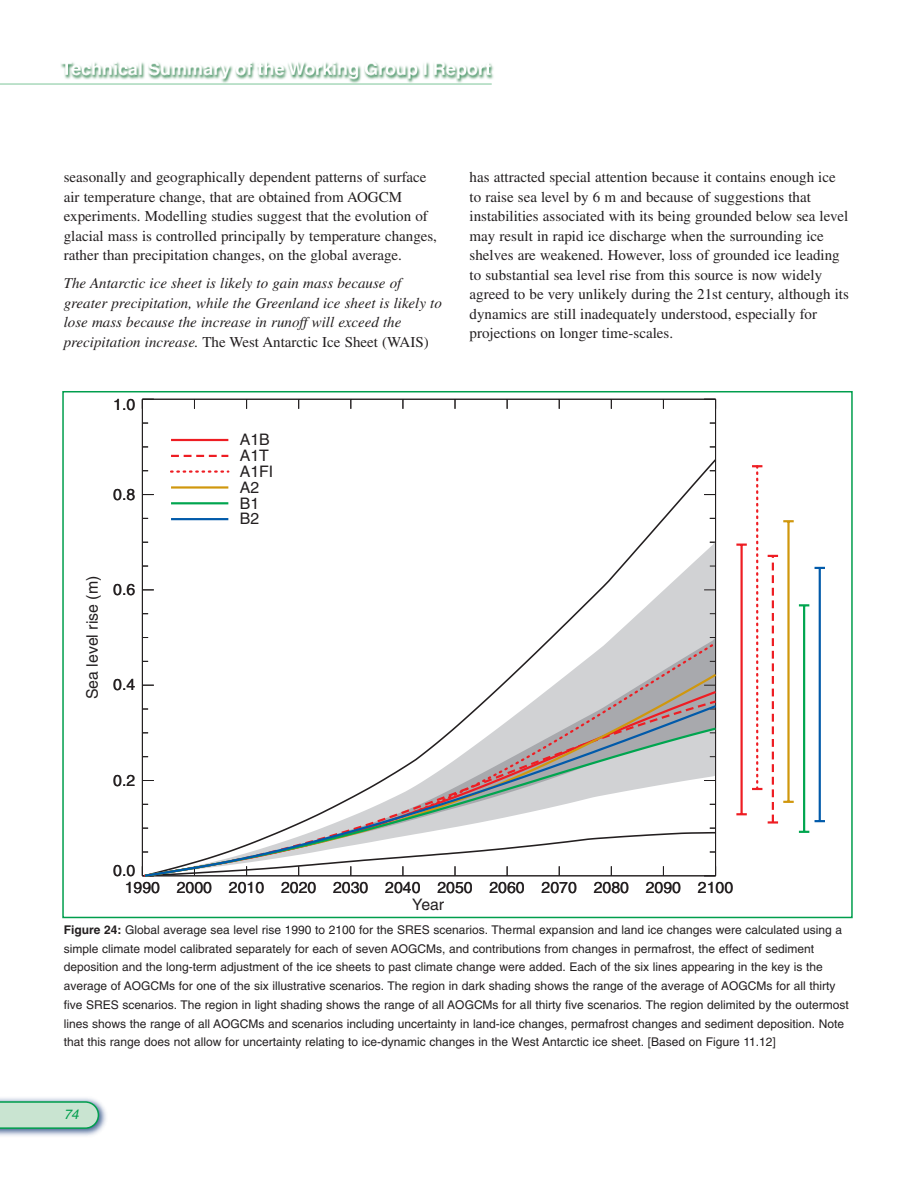
<style>
.page{position:relative;width:918px;height:1188px;background:#fff}
.page>*{position:absolute;margin:0;border:0;box-sizing:border-box;transform-origin:0 0}
.t1{font:15.9px/31.7px "Helvetica";color:#231f20}
.t2{font:15px/19.5px "Times";color:#231f20}
.t3{font:italic 15px/19.5px "Times";color:#231f20}
.t4{font:italic 13.5px "Helvetica";color:#009e4d}
.t5{font:12px/18.8px "Helvetica";color:#231f20}
.s1{font-style:normal}
.s2{font-weight:700}
</style>
<div class="page">
<img style="left:0;top:1098px;width:106px;height:38px">
<svg style="left:0;top:1101px;width:99px;height:28px;background:#b0d9c1"></svg>
<img style="left:56px;top:62px;width:438px;height:22px">
<hr style="left:0;top:84px;width:492px;height:1px;background:#7dc599">
<hr style="left:142px;top:399px;width:574px;height:1px;background:#231f20">
<hr style="left:142px;top:399px;width:1px;height:477px;background:#231f20">
<hr style="left:715px;top:399px;width:1px;height:477px;background:#231f20">
<svg style="left:143px;top:457px;width:574px;height:183px"></svg>
<svg style="left:143px;top:640px;width:574px;height:32px"></svg>
<svg style="left:143px;top:672px;width:574px;height:31px"></svg>
<svg style="left:142px;top:703px;width:575px;height:174px"></svg>
<hr style="left:740px;top:545px;width:3px;height:269px;background:#ee1d23">
<svg style="left:736px;top:813px;width:11px;height:2px"></svg>
<svg style="left:736px;top:465px;width:26px;height:325px"></svg>
<hr style="left:787px;top:521px;width:3px;height:281px;background:#d0970d">
<svg style="left:783px;top:520px;width:11px;height:2px"></svg>
<hr style="left:803px;top:605px;width:2px;height:227px;background:#00a54f">
<svg style="left:799px;top:831px;width:10px;height:2px"></svg>
<svg style="left:768px;top:555px;width:41px;height:269px"></svg>
<hr style="left:819px;top:568px;width:2px;height:253px;background:#015aaa">
<svg style="left:815px;top:820px;width:10px;height:2px"></svg>
<svg style="left:815px;top:567px;width:10px;height:2px"></svg>
<hr style="left:171px;top:439px;width:57px;height:2px;background:#ee1d23">
<svg style="left:171px;top:470px;width:57px;height:3px"></svg>
<svg style="left:171px;top:455px;width:57px;height:2px"></svg>
<hr style="left:171px;top:486px;width:57px;height:3px;background:#d0970d">
<hr style="left:171px;top:502px;width:57px;height:2px;background:#00a54f">
<hr style="left:171px;top:518px;width:57px;height:2px;background:#015aaa">
<p class="t2" style="left:64px;top:169px;width:375px">seasonally and geographically dependent patterns of surface air temperature change, that are obtained from AOGCM experiments. Modelling studies suggest that the evolution of glacial mass is controlled principally by temperature changes, rather than precipitation changes, on the global average.</p>
<p class="t3" style="left:64px;top:275px;width:380px">The Antarctic ice sheet is likely to gain mass because of greater precipitation, while the Greenland ice sheet is likely to lose mass because the increase in runoff will exceed the precipitation increase. <span class="s1">The West Antarctic Ice Sheet (WAIS)</span></p>
<h1 class="t1" style="left:113px;top:390px;width:24px">1.0</h1>
<h1 class="t1" style="left:113px;top:480px;width:24px">0.8</h1>
<h1 class="t1" style="left:78px;top:699px;width:125px;rotate:-90deg">Sea level rise (m)</h1>
<h1 class="t1" style="left:113px;top:575px;width:24px">0.6</h1>
<h1 class="t1" style="left:113px;top:671px;width:24px">0.4</h1>
<h1 class="t1" style="left:240px;top:425px;width:35px">A1B<br>A1FI</h1>
<h1 class="t1" style="left:240px;top:441px;width:31px">A1T<br>A2</h1>
<h1 class="t1" style="left:240px;top:497px;width:21px;line-height:15.9px">B1<br>B2</h1>
<p class="t2" style="left:470px;top:169px;width:381px">has attracted special attention because it contains enough ice to raise sea level by 6 m and because of suggestions that instabilities associated with its being grounded below sea level may result in rapid ice discharge when the surrounding ice shelves are weakened. However, loss of grounded ice leading to substantial sea level rise from this source is now widely agreed to be very unlikely during the 21st century, although its dynamics are still inadequately understood, especially for projections on longer time-scales.</p>
<h1 class="t1" style="left:113px;top:766px;width:24px">0.2</h1>
<h1 class="t1" style="left:113px;top:856px;width:24px">0.0</h1>
<h1 class="t1" style="left:125px;top:873px;width:610px">1990 2000 2010 2020 2030 2040 2050 2060 2070 2080 2090 2100</h1>
<h1 class="t1" style="left:412px;top:890px;width:34px">Year</h1>
<p class="t5" style="left:64px;top:921px;width:787px"><span class="s2">Figure 24:</span> Global average sea level rise 1990 to 2100 for the SRES scenarios. Thermal expansion and land ice changes were calculated using a simple climate model calibrated separately for each of seven AOGCMs, and contributions from changes in permafrost, the effect of sediment deposition and the long-term adjustment of the ice sheets to past climate change were added. Each of the six lines appearing in the key is the average of AOGCMs for one of the six illustrative scenarios. The region in dark shading shows the range of the average of AOGCMs for all thirty five SRES scenarios. The region in light shading shows the range of all AOGCMs for all thirty five scenarios. The region delimited by the outermost lines shows the range of all AOGCMs and scenarios including uncertainty in land-ice changes, permafrost changes and sediment deposition. Note that this range does not allow for uncertainty relating to ice-dynamic changes in the West Antarctic ice sheet. [Based on Figure 11.12]</p>
<p class="t4" style="left:64px;top:1109px;width:17px">74</p>
</div>
